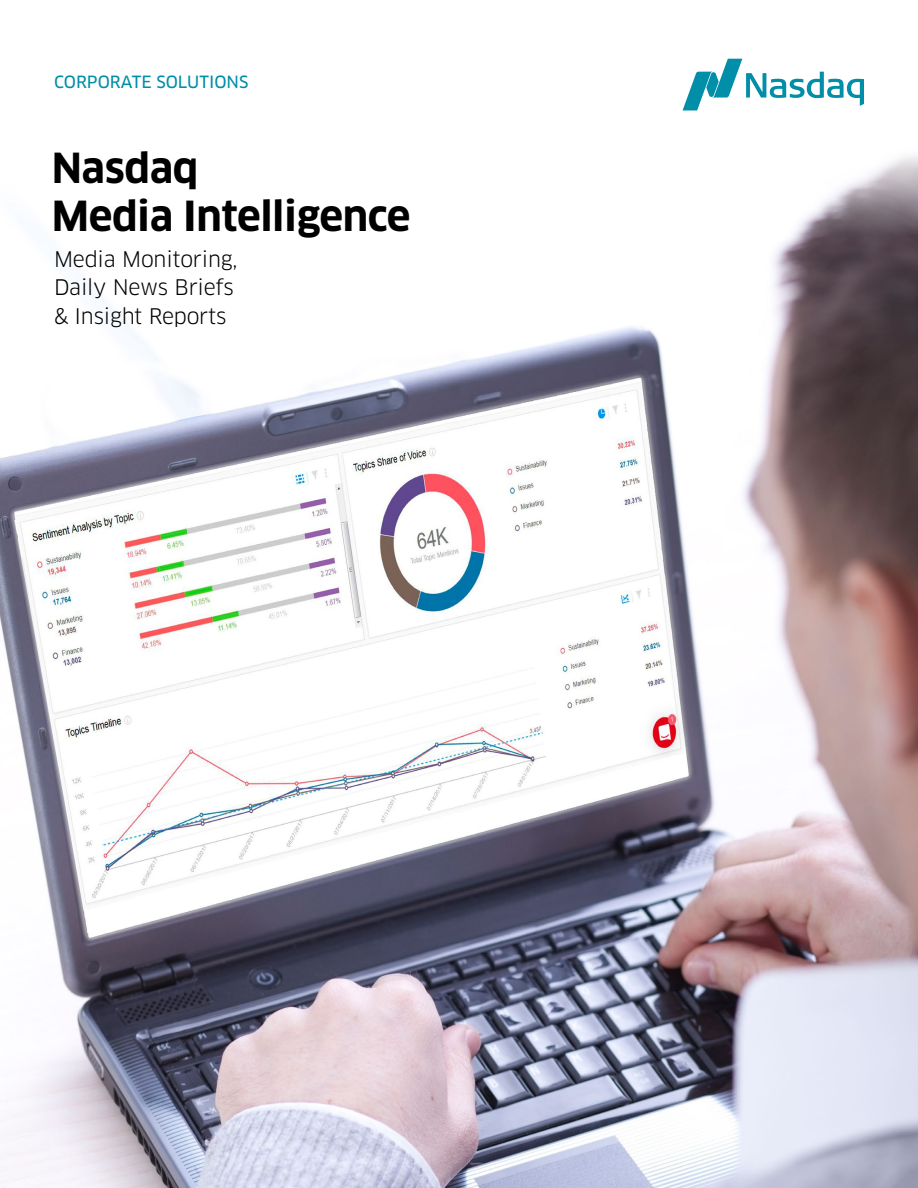
<style>
.page{position:relative;width:918px;height:1188px;background:#fff}
.page>*{position:absolute;margin:0;border:0;box-sizing:border-box;transform-origin:0 0}
.t1{font:700 40.5px/48.6px "Clan Pro";letter-spacing:-.01em;color:#000}
.t2{font:21px/28.5px "Clan Pro";letter-spacing:-.01em;color:#000}
.t3{font:16.5px "Clan Pro News";color:#008ea8}
</style>
<div class="page">
<img style="left:0;top:58px;width:918px;height:1130px">
<svg style="left:683px;top:59px;width:181px;height:51px"></svg>
<p class="t3" style="left:54px;top:72px;width:196px">CORPORATE SOLUTIONS</p>
<h1 class="t1" style="left:52px;top:144px;width:360px">Nasdaq<br>Media Intelligence</h1>
<p class="t2" style="left:54px;top:245px;width:185px">Media Monitoring,<br>Daily News Briefs &amp; Insight Reports</p>
</div>
